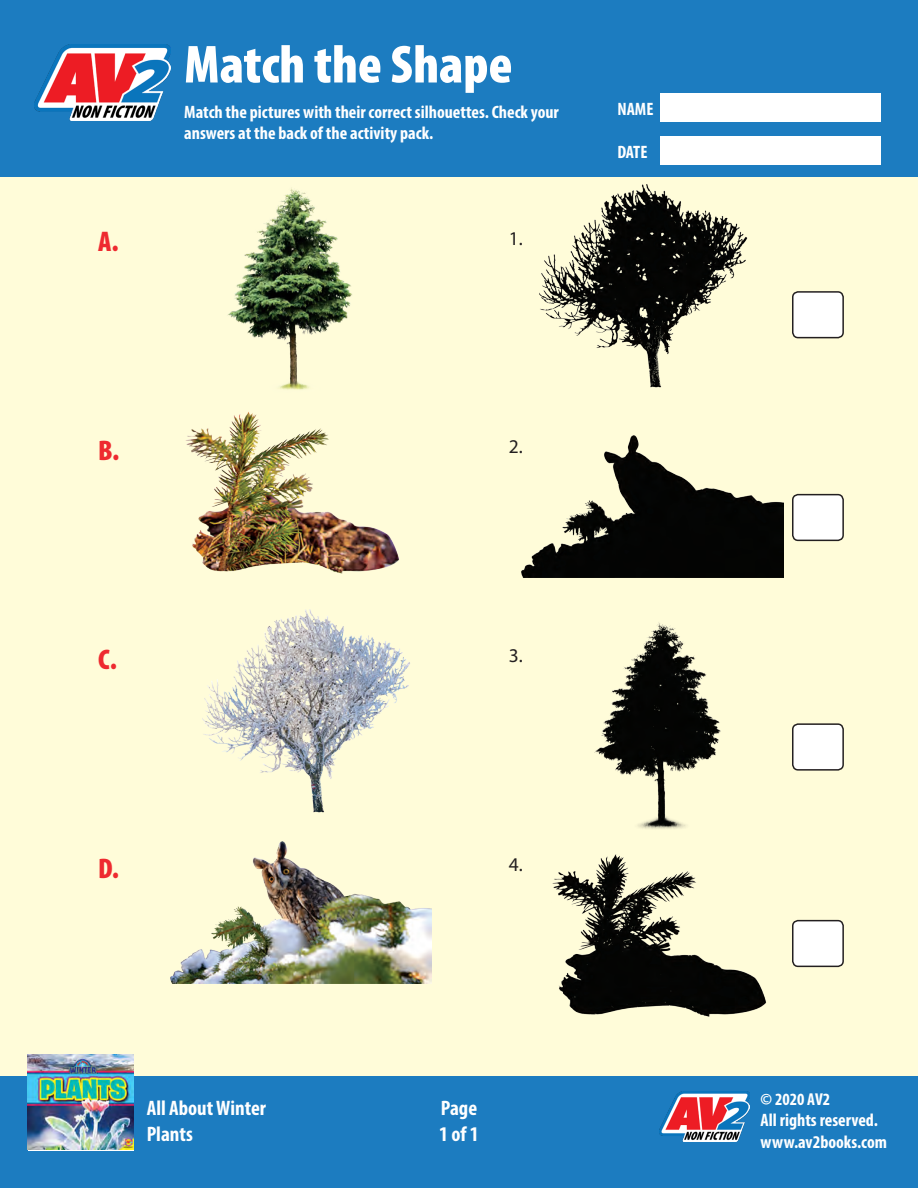
<style>
.page{position:relative;width:918px;height:1188px;background:#fffcd9}
.page>*{position:absolute;margin:0;border:0;box-sizing:border-box;transform-origin:0 0}
.Head{font:900 condensed 54px "Myriad Pro";color:#fff}
.Rearrange_the_senten{font:900 condensed 28.5px "Myriad Pro";color:#ee2a30}
.t1{font:700 condensed 21px/25.2px "Myriad Pro";color:#fff}
.Rearrange_the_senten-2{font:19.5px "Myriad Pro";color:#231f20}
.Direction{font:700 condensed 18px/21.6px "Myriad Pro";color:#fff}
.t2{font:700 condensed 17.25px "Myriad Pro";color:#fff}
</style>
<div class="page">
<div style="left:0;top:0;width:918px;height:177px;background:#1c7cc0"></div>
<div style="left:660px;top:93px;width:220px;height:29px;background:#fff"></div>
<div style="left:660px;top:136px;width:220px;height:29px;background:#fff"></div>
<div style="left:0;top:1076px;width:918px;height:112px;background:#1c7cc0"></div>
<img style="left:28px;top:1055px;width:106px;height:95px">
<div style="left:793px;top:495px;width:50px;height:45px;background:#fff;border-radius:5px"></div>
<div style="left:792px;top:494px;width:52px;height:47px;border:2px solid #231f20;border-radius:5px"></div>
<div style="left:793px;top:724px;width:50px;height:46px;background:#fff;border-radius:5px"></div>
<div style="left:792px;top:723px;width:52px;height:48px;border:2px solid #231f20;border-radius:5px"></div>
<div style="left:793px;top:921px;width:50px;height:45px;background:#fff;border-radius:5px"></div>
<div style="left:792px;top:920px;width:52px;height:47px;border:2px solid #231f20;border-radius:5px"></div>
<div style="left:793px;top:292px;width:50px;height:46px;background:#fff;border-radius:5px"></div>
<div style="left:792px;top:291px;width:52px;height:47px;border:2px solid #231f20;border-radius:5px"></div>
<img style="left:228px;top:188px;width:124px;height:202px">
<img style="left:594px;top:622px;width:127px;height:207px">
<img style="left:185px;top:412px;width:214px;height:162px">
<img style="left:552px;top:854px;width:214px;height:163px">
<img style="left:203px;top:610px;width:207px;height:203px">
<img style="left:540px;top:184px;width:208px;height:204px">
<img style="left:170px;top:842px;width:262px;height:142px">
<img style="left:521px;top:435px;width:262px;height:142px">
<img style="left:34px;top:44px;width:136px;height:76px">
<img style="left:659px;top:1091px;width:90px;height:51px">
<p class="Head" style="left:184px;top:30px;width:330px">Match the Shape</p>
<p class="Direction" style="left:184px;top:101px;width:376px">Match the pictures with their correct silhouettes. Check your</p>
<p class="Direction" style="left:184px;top:122px;width:251px">answers at the back of the activity pack.</p>
<p class="Direction" style="left:617px;top:98px;width:38px">NAME</p>
<p class="Direction" style="left:617px;top:141px;width:32px">DATE</p>
<p class="Rearrange_the_senten" style="left:98px;top:224px;width:22px">A.</p>
<p class="Rearrange_the_senten-2" style="left:509px;top:226px;width:16px">1.</p>
<p class="Rearrange_the_senten" style="left:98px;top:432px;width:23px">B.</p>
<p class="Rearrange_the_senten-2" style="left:509px;top:435px;width:16px">2.</p>
<p class="Rearrange_the_senten" style="left:98px;top:641px;width:20px">C.</p>
<p class="Rearrange_the_senten-2" style="left:509px;top:644px;width:16px">3.</p>
<p class="Rearrange_the_senten" style="left:98px;top:850px;width:22px">D.</p>
<p class="Rearrange_the_senten-2" style="left:509px;top:853px;width:16px">4.</p>
<p class="t1" style="left:147px;top:1095px;width:121px">All About Winter<br>Plants</p>
<p class="t1" style="left:439px;top:1095px;width:41px">Page<br>1 of 1</p>
<p class="t2" style="left:761px;top:1088px;width:71px">© 2020 AV2</p>
<p class="Direction" style="left:761px;top:1109px;width:128px">All rights reserved. www.av2books.com</p>
</div>
